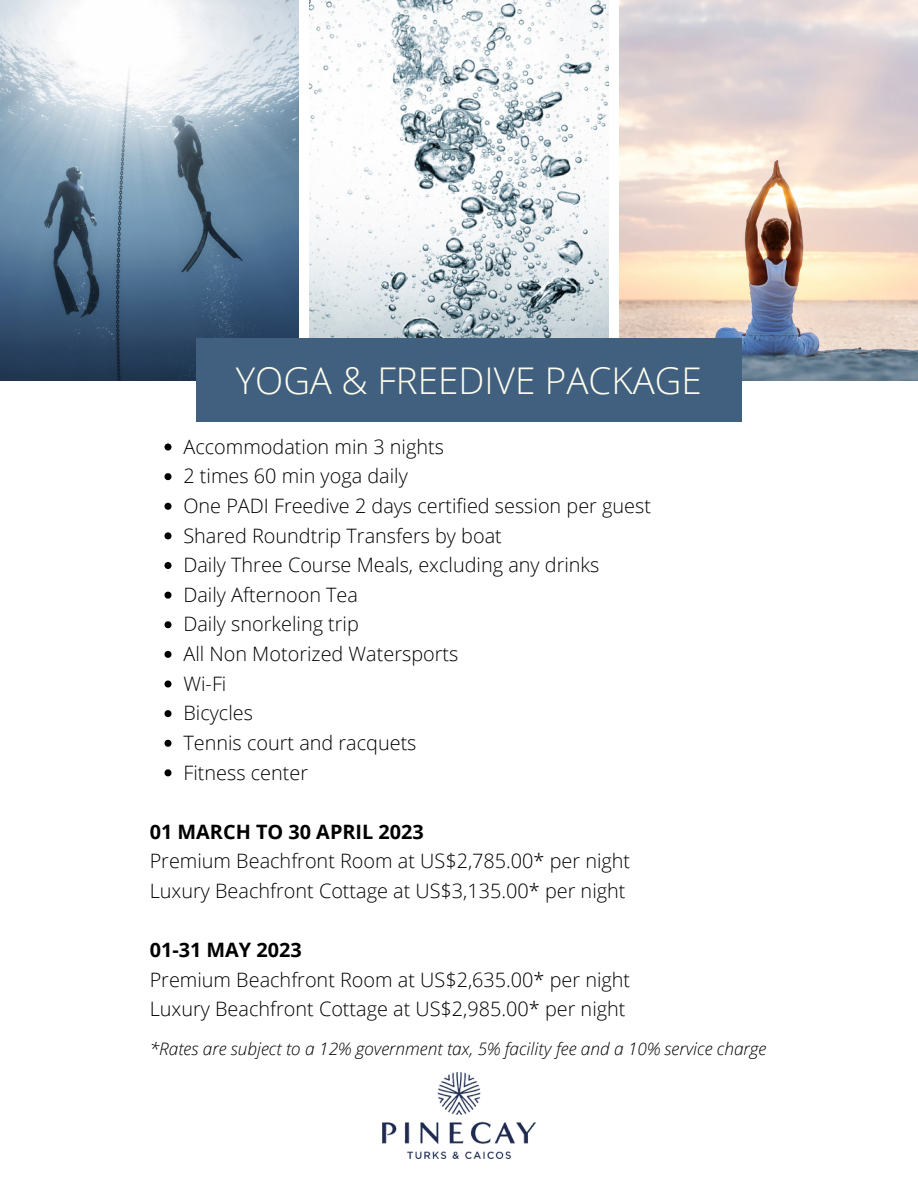
<style>
.page{position:relative;width:918px;height:1188px;background:#fff}
.page>*{position:absolute;margin:0;border:0;box-sizing:border-box;transform-origin:0 0}
.t1{font:300 36.9px "Open Sans";color:#ffe}
.t2{font:300 19.8px/29.5px "Open Sans";color:#000}
.t3{font:700 19.8px "Open Sans";color:#000}
.t4{font:italic 300 17.25px "Open Sans";color:#000}
</style>
<div class="page">
<img style="left:309px;top:0;width:300px;height:339px">
<img style="left:620px;top:0;width:298px;height:380px">
<img style="left:0;top:0;width:298px;height:380px">
<div style="left:196px;top:339px;width:545px;height:82px;background:#416080"></div>
<svg style="left:164px;top:444px;width:8px;height:7px"></svg>
<svg style="left:164px;top:473px;width:8px;height:7px"></svg>
<svg style="left:164px;top:503px;width:8px;height:7px"></svg>
<svg style="left:164px;top:532px;width:8px;height:7px"></svg>
<svg style="left:164px;top:562px;width:8px;height:7px"></svg>
<svg style="left:164px;top:592px;width:8px;height:7px"></svg>
<svg style="left:164px;top:621px;width:8px;height:7px"></svg>
<svg style="left:164px;top:651px;width:8px;height:7px"></svg>
<svg style="left:164px;top:680px;width:8px;height:8px"></svg>
<svg style="left:164px;top:710px;width:8px;height:7px"></svg>
<svg style="left:164px;top:740px;width:8px;height:7px"></svg>
<svg style="left:164px;top:769px;width:8px;height:7px"></svg>
<img style="left:382px;top:1073px;width:153px;height:85px">
<h1 class="t1" style="left:236px;top:354px;width:468px">YOGA &amp; FREEDIVE PACKAGE</h1>
<p class="t2" style="left:183px;top:431px;width:469px">Accommodation min 3 nights<br>2 times 60 min yoga daily<br>One PADI Freedive 2 days certified session per guest<br>Shared Roundtrip Transfers by boat<br>Daily Three Course Meals, excluding any drinks<br>Daily Afternoon Tea<br>Daily snorkeling trip<br>All Non Motorized Watersports<br>Wi-Fi<br>Bicycles<br>Tennis court and racquets<br>Fitness center</p>
<p class="t3" style="left:150px;top:818px;width:276px">01 MARCH TO 30 APRIL 2023</p>
<p class="t2" style="left:150px;top:846px;width:482px">Premium Beachfront Room at US$2,785.00* per night<br>Luxury Beachfront Cottage at US$3,135.00* per night</p>
<p class="t3" style="left:150px;top:936px;width:154px">01-31 MAY 2023</p>
<p class="t2" style="left:150px;top:964px;width:482px">Premium Beachfront Room at US$2,635.00* per night<br>Luxury Beachfront Cottage at US$2,985.00* per night</p>
<p class="t4" style="left:150px;top:1036px;width:618px">*Rates are subject to a 12% government tax, 5% facility fee and a 10% service charge</p>
</div>
